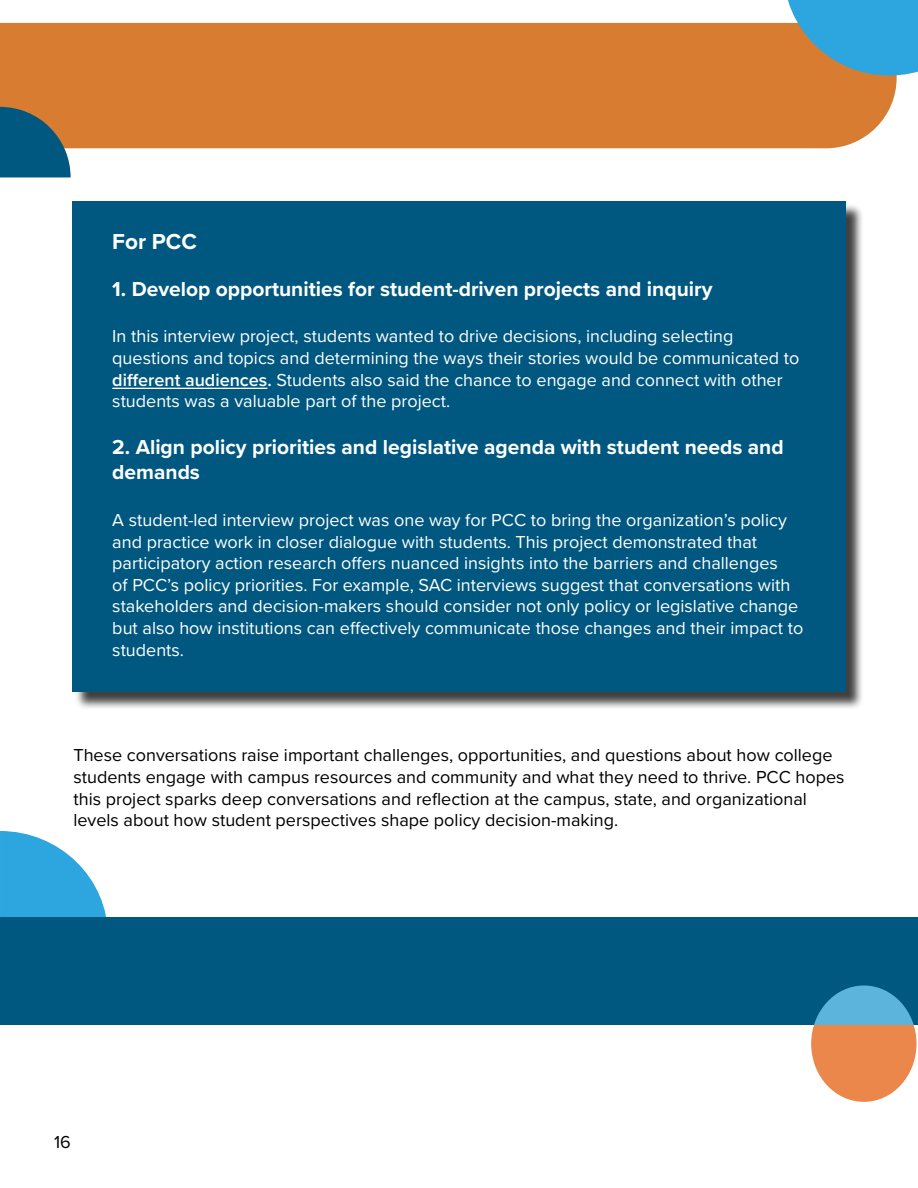
<style>
.page{position:relative;width:918px;height:1188px;background:#fff}
.page>*{position:absolute;margin:0;border:0;box-sizing:border-box;transform-origin:0 0}
.t1{font:700 22.5px "Proxima Nova";color:#fff}
.t2{font:700 21px/25.2px "Proxima Nova";color:#fff}
.t3{font:18px/21.6px "Proxima Nova";color:#fff}
.t4{font:18px/21.6px "Proxima Nova";color:#000}
.s1{font-weight:600}
</style>
<div class="page">
<div style="left:0;top:23px;width:897px;height:125px;background:#d87c31"></div>
<svg style="left:783px;top:0;width:135px;height:76px;background:#579eb9"></svg>
<svg style="left:0;top:107px;width:71px;height:70px;background:#2f6171"></svg>
<div style="left:74px;top:203px;width:791px;height:507px;background:#000;opacity:.75"></div>
<div style="left:72px;top:201px;width:774px;height:490px;background:#005880"></div>
<hr style="left:112px;top:388px;width:155px;height:1px;background:#fff">
<svg style="left:0;top:831px;width:106px;height:86px"></svg>
<div style="left:0;top:917px;width:918px;height:108px;background:#005880"></div>
<svg style="left:811px;top:985px;width:105px;height:117px;background:#bf9476"></svg>
<p class="t1" style="left:112px;top:225px;width:86px">For PCC</p>
<p class="t2" style="left:112px;top:276px;width:602px">1. Develop opportunities for student-driven projects and inquiry</p>
<p class="t3" style="left:112px;top:325px;width:689px">In this interview project, students wanted to drive decisions, including selecting questions and topics and determining the ways their stories would be communicated to <span class="s1">different audiences.</span> Students also said the chance to engage and connect with other students was a valuable part of the project.</p>
<p class="t2" style="left:112px;top:434px;width:673px">2. Align policy priorities and legislative agenda with student needs and demands</p>
<p class="t3" style="left:112px;top:509px;width:693px">A student-led interview project was one way for PCC to bring the organization’s policy and practice work in closer dialogue with students. This project demonstrated that participatory action research offers nuanced insights into the barriers and challenges<br>of PCC’s policy priorities. For example, SAC interviews suggest that conversations with stakeholders and decision-makers should consider not only policy or legislative change but also how institutions can effectively communicate those changes and their impact to students.</p>
<p class="t4" style="left:73px;top:744px;width:773px">These conversations raise important challenges, opportunities, and questions about how college students engage with campus resources and community and what they need to thrive. PCC hopes this project sparks deep conversations and reflection at the campus, state, and organizational levels about how student perspectives shape policy decision-making.</p>
<p class="t4" style="left:54px;top:1131px;width:18px">16</p>
</div>
